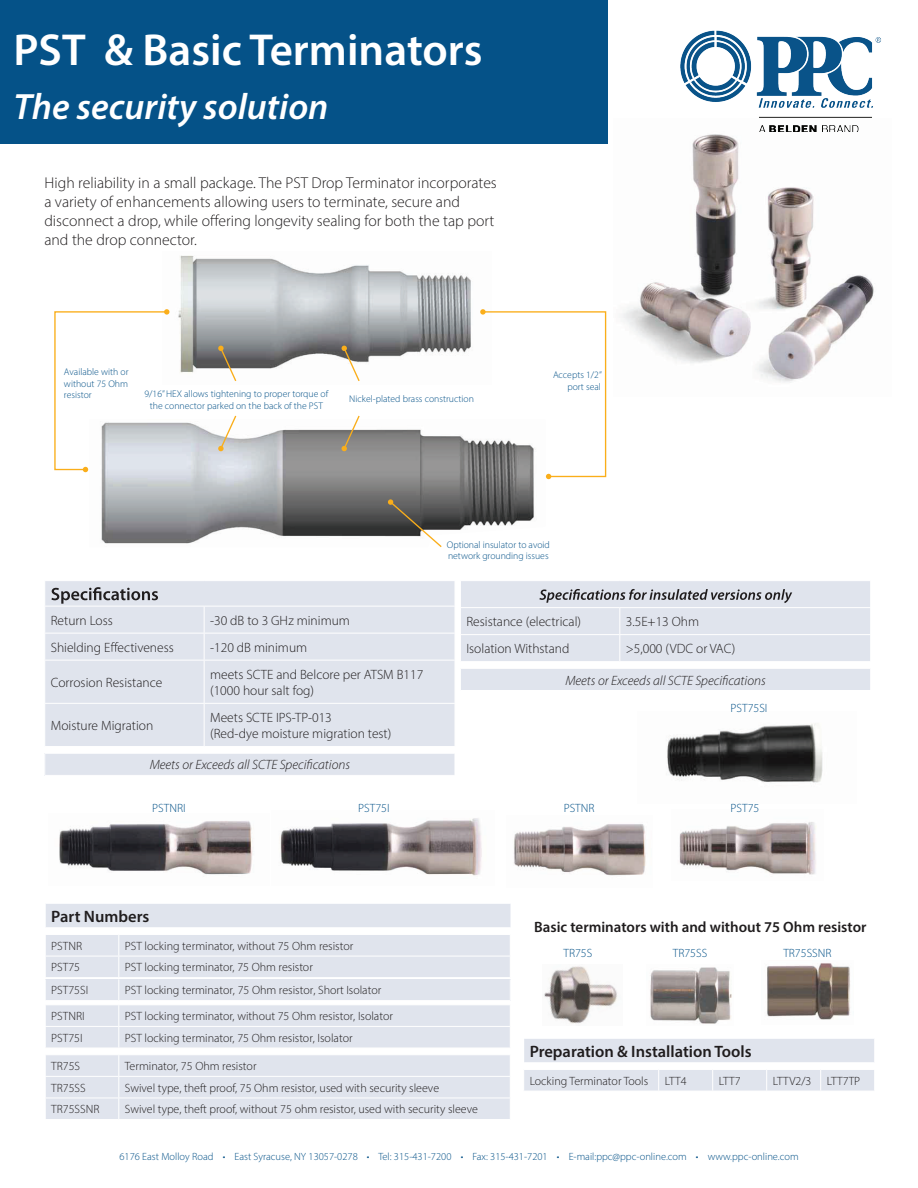
<style>
.page{position:relative;width:918px;height:1188px;background:#fff}
.page>*{position:absolute;margin:0;border:0;box-sizing:border-box;transform-origin:0 0}
.t1{font:600 45px "Myriad Pro";color:#fff}
.t2{font:italic 600 36.75px "Myriad Pro";color:#fff}
.t3{font:600 16.5px "Myriad Pro";color:#201d1e}
.t4{font:300 15.75px/18.9px "Myriad Pro";color:#201d1e}
.t5{font:600 15px "Myriad Pro";color:#201d1e}
.t6{font:300 13.5px/16.2px "Myriad Pro";color:#201d1e}
.t7{font:italic 300 13.5px "Myriad Pro";color:#201d1e}
.t8{font:300 12px "Myriad Pro";color:#201d1e}
.t9{font:300 12px "Myriad Pro";color:#055288}
.t10{font:300 10.5px "Myriad Pro";color:#055288}
.t11{font:300 9.75px/11.7px "Myriad Pro";color:#055288;text-align:center}
</style>
<div class="page">
<img style="left:622px;top:134px;width:252px;height:249px">
<div style="left:0;top:0;width:608px;height:143px;background:#055288"></div>
<img style="left:169px;top:255px;width:302px;height:118px">
<img style="left:101px;top:422px;width:433px;height:122px">
<svg style="left:342px;top:415px;width:19px;height:36px"></svg>
<svg style="left:218px;top:415px;width:20px;height:36px"></svg>
<svg style="left:54px;top:309px;width:115px;height:163px"></svg>
<svg style="left:480px;top:309px;width:127px;height:170px"></svg>
<svg style="left:388px;top:499px;width:55px;height:48px"></svg>
<div style="left:45px;top:581px;width:410px;height:165px;background:#e0e4ed"></div>
<hr style="left:44px;top:606px;width:160px;height:1px;background:#fff">
<hr style="left:204px;top:606px;width:251px;height:1px;background:#fff">
<hr style="left:44px;top:633px;width:160px;height:1px;background:#fff">
<hr style="left:204px;top:633px;width:251px;height:1px;background:#fff">
<svg style="left:204px;top:607px;width:1px;height:53px"></svg>
<hr style="left:44px;top:660px;width:160px;height:1px;background:#fff">
<hr style="left:204px;top:660px;width:251px;height:1px;background:#fff">
<hr style="left:204px;top:661px;width:1px;height:42px;background:#fff">
<hr style="left:44px;top:703px;width:160px;height:1px;background:#fff">
<hr style="left:204px;top:703px;width:251px;height:1px;background:#fff">
<hr style="left:204px;top:704px;width:1px;height:42px;background:#fff">
<svg style="left:51px;top:587px;width:107px;height:17px;background:#a9abb2"></svg>
<svg style="left:111px;top:642px;width:8px;height:10px"></svg>
<div style="left:45px;top:753px;width:410px;height:22px;background:#e0e4ed"></div>
<hr style="left:44px;top:753px;width:411px;height:1px;background:#fff">
<div style="left:461px;top:581px;width:409px;height:80px;background:#e0e4ed"></div>
<div style="left:460px;top:668px;width:411px;height:23px;background:#e0e4ed"></div>
<hr style="left:460px;top:668px;width:411px;height:1px;background:#fff">
<svg style="left:460px;top:669px;width:1px;height:21px"></svg>
<svg style="left:870px;top:669px;width:1px;height:21px"></svg>
<hr style="left:460px;top:690px;width:411px;height:1px;background:#fff">
<div style="left:45px;top:903px;width:466px;height:25px;background:#e0e4ed"></div>
<hr style="left:45px;top:903px;width:466px;height:1px;background:#fff">
<svg style="left:45px;top:904px;width:1px;height:23px"></svg>
<hr style="left:45px;top:927px;width:466px;height:1px;background:#fff">
<svg style="left:45px;top:935px;width:466px;height:113px;background:#e2e6ee"></svg>
<div style="left:46px;top:1055px;width:464px;height:64px;background:#e0e4ed"></div>
<svg style="left:342px;top:346px;width:19px;height:35px"></svg>
<svg style="left:218px;top:346px;width:20px;height:35px"></svg>
<svg style="left:210px;top:214px;width:9px;height:12px"></svg>
<img style="left:679px;top:822px;width:138px;height:53px">
<img style="left:514px;top:824px;width:132px;height:52px">
<img style="left:280px;top:818px;width:202px;height:58px">
<img style="left:59px;top:821px;width:194px;height:54px">
<img style="left:650px;top:967px;width:82px;height:57px">
<img style="left:544px;top:966px;width:74px;height:58px">
<img style="left:767px;top:963px;width:83px;height:57px">
<div style="left:524px;top:1038px;width:351px;height:25px;background:#e0e4ed"></div>
<hr style="left:523px;top:1038px;width:352px;height:1px;background:#fff">
<svg style="left:874px;top:1039px;width:1px;height:23px"></svg>
<hr style="left:523px;top:1062px;width:352px;height:1px;background:#fff">
<div style="left:524px;top:1070px;width:350px;height:21px;background:#e0e4ed"></div>
<img style="left:667px;top:723px;width:156px;height:60px">
<img style="left:680px;top:30px;width:201px;height:102px">
<h1 class="t1" style="left:14px;top:21px;width:471px">PST &amp; Basic Terminators</h1>
<h2 class="t2" style="left:14px;top:83px;width:317px">The security solution</h2>
<h3 class="t4" style="left:44px;top:173px;width:454px">High reliability in a small package. The PST Drop Terminator incorporates a variety of enhancements allowing users to terminate, secure and disconnect a drop, while o ering longevity sealing for both the tap port and the drop connector.</h3>
<p class="t11" style="left:64px;top:366px;width:66px;text-align:justify">Available with or without 75 Ohm resistor</p>
<p class="t11" style="left:553px;top:369px;width:50px;text-align:right">Accepts 1/2” port seal</p>
<p class="t11" style="left:144px;top:388px;width:185px">9/16” HEX allows tightening to proper torque of the connector parked on the back of the PST</p>
<p class="t11" style="left:349px;top:393px;width:126px">Nickel-plated brass construction</p>
<p class="t6" style="left:51px;top:612px;width:64px">Return Loss</p>
<p class="t6" style="left:210px;top:612px;width:141px">-30 dB to 3 GHz minimum</p>
<p class="t6" style="left:51px;top:639px;width:125px">Shielding E ectiveness</p>
<p class="t6" style="left:210px;top:639px;width:99px">-120 dB minimum</p>
<p class="t6" style="left:51px;top:674px;width:113px">Corrosion Resistance</p>
<p class="t6" style="left:210px;top:666px;width:215px">meets SCTE and Belcore per ATSM B117 (1000 hour salt fog)</p>
<p class="t6" style="left:51px;top:717px;width:104px">Moisture Migration</p>
<p class="t6" style="left:210px;top:709px;width:183px">Meets SCTE IPS-TP-013<br>(Red-dye moisture migration test)</p>
<p class="t7" style="left:150px;top:757px;width:202px">Meets or Exceeds all SCTE Specifications</p>
<p class="t11" style="left:447px;top:538px;width:104px;text-align:left">Optional insulator to avoid network grounding issues</p>
<p class="t6" style="left:466px;top:613px;width:116px">Resistance (electrical)</p>
<p class="t6" style="left:626px;top:613px;width:75px">3.5E+13 Ohm</p>
<p class="t6" style="left:466px;top:640px;width:105px">Isolation Withstand</p>
<p class="t6" style="left:626px;top:640px;width:111px">&gt;5,000 (VDC or VAC)</p>
<p class="t7" style="left:565px;top:672px;width:202px">Meets or Exceeds all SCTE Specifications</p>
<p class="t9" style="left:731px;top:701px;width:38px">PST75SI</p>
<p class="t9" style="left:152px;top:801px;width:35px">PSTNRI</p>
<p class="t9" style="left:358px;top:801px;width:33px">PST75I</p>
<p class="t9" style="left:564px;top:801px;width:32px">PSTNR</p>
<p class="t9" style="left:731px;top:801px;width:30px">PST75</p>
<h3 class="t3" style="left:51px;top:906px;width:100px">Part Numbers</h3>
<p class="t8" style="left:51px;top:939px;width:32px">PSTNR</p>
<p class="t8" style="left:125px;top:939px;width:230px">PST locking terminator, without 75 Ohm resistor</p>
<p class="t8" style="left:51px;top:960px;width:30px">PST75</p>
<p class="t8" style="left:125px;top:960px;width:190px">PST locking terminator, 75 Ohm resistor</p>
<p class="t8" style="left:51px;top:983px;width:38px">PST75SI</p>
<p class="t8" style="left:125px;top:983px;width:258px">PST locking terminator, 75 Ohm resistor, Short Isolator</p>
<p class="t8" style="left:51px;top:1009px;width:35px">PSTNRI</p>
<p class="t8" style="left:125px;top:1009px;width:270px">PST locking terminator, without 75 Ohm resistor, Isolator</p>
<p class="t8" style="left:51px;top:1030px;width:33px">PST75I</p>
<p class="t8" style="left:125px;top:1030px;width:229px">PST locking terminator, 75 Ohm resistor, Isolator</p>
<p class="t8" style="left:51px;top:1059px;width:30px">TR75S</p>
<p class="t8" style="left:125px;top:1059px;width:133px">Terminator, 75 Ohm resistor</p>
<p class="t8" style="left:51px;top:1080px;width:36px">TR75SS</p>
<p class="t8" style="left:125px;top:1080px;width:316px">Swivel type, theft proof, 75 Ohm resistor, used with security sleeve</p>
<p class="t8" style="left:51px;top:1102px;width:50px">TR75SSNR</p>
<p class="t8" style="left:125px;top:1102px;width:355px">Swivel type, theft proof, without 75 ohm resistor, used with security sleeve</p>
<p class="t5" style="left:534px;top:918px;width:334px">Basic terminators with and without 75 Ohm resistor</p>
<p class="t9" style="left:563px;top:945px;width:30px">TR75S</p>
<p class="t9" style="left:673px;top:945px;width:36px">TR75SS</p>
<p class="t9" style="left:783px;top:945px;width:50px">TR75SSNR</p>
<h3 class="t3" style="left:530px;top:1041px;width:223px">Preparation &amp; Installation Tools</h3>
<p class="t8" style="left:530px;top:1074px;width:120px">Locking Terminator Tools</p>
<p class="t8" style="left:665px;top:1074px;width:24px">LTT4</p>
<p class="t8" style="left:719px;top:1074px;width:24px">LTT7</p>
<p class="t8" style="left:773px;top:1074px;width:40px">LTTV2/3</p>
<p class="t8" style="left:827px;top:1074px;width:35px">LTT7TP</p>
<p class="t10" style="left:119px;top:1150px;width:681px">6176 East Molloy Road • East Syracuse, NY 13057-0278 • Tel: 315-431-7200 • Fax: 315-431-7201 • E-mail:ppc@ppc-online.com • www.ppc-online.com</p>
</div>
